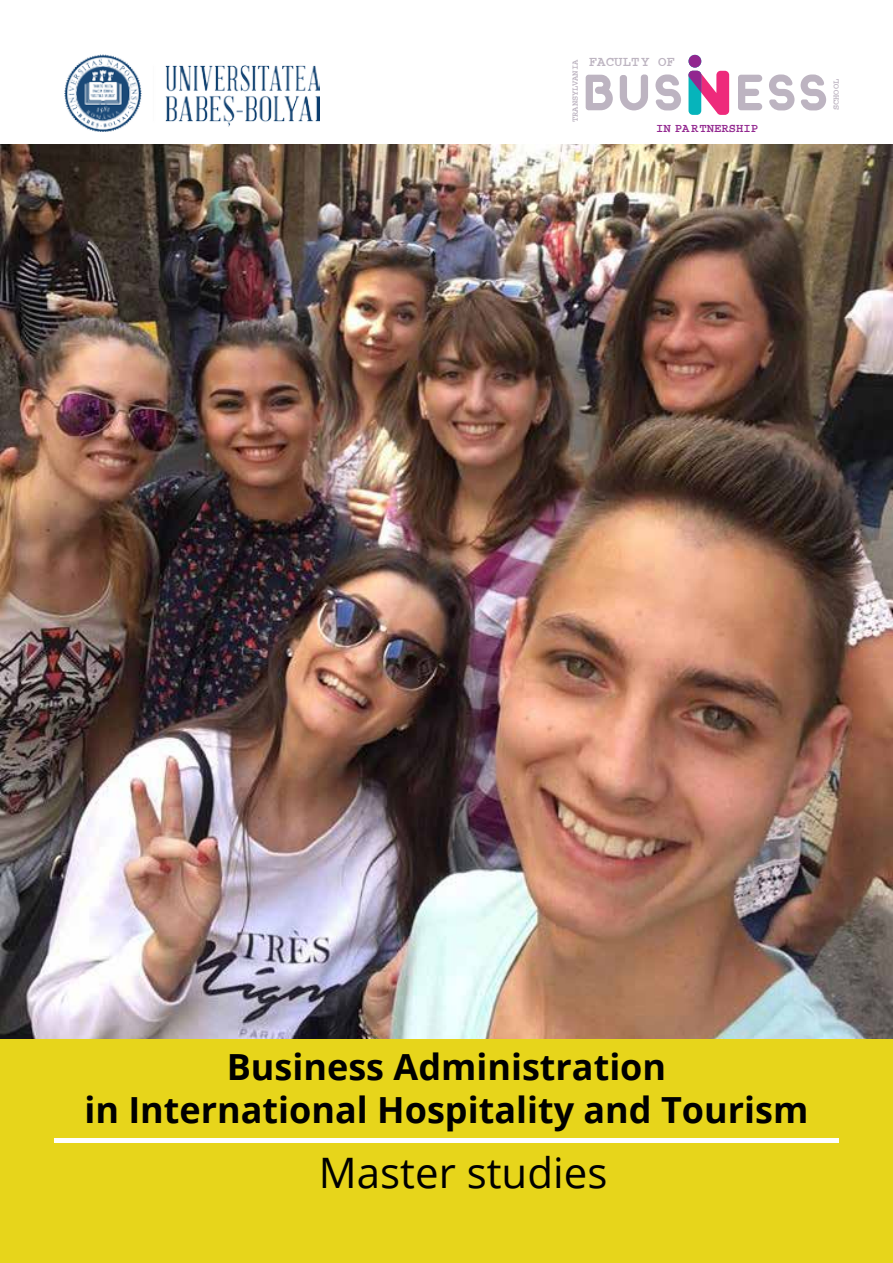
<style>
.page{position:relative;width:893px;height:1263px;background:#fff}
.page>*{position:absolute;margin:0;border:0;box-sizing:border-box;transform-origin:0 0}
.t1{font:42px "Open Sans";color:#000}
.t2{font:700 36px/43.2px "Open Sans";color:#000;text-align:center}
.t3{font:13.95px "Courier";color:#bdb4c1}
.t4{font:12.15px "Courier";color:#92278f}
.t5{font:8.85px "Courier";color:#bdb4c1}
</style>
<div class="page">
<img style="left:0;top:145px;width:893px;height:895px">
<div style="left:0;top:1040px;width:893px;height:223px;background:#e7d51b"></div>
<svg style="left:620px;top:75px;width:28px;height:35px"></svg>
<svg style="left:655px;top:74px;width:26px;height:36px"></svg>
<svg style="left:769px;top:74px;width:57px;height:36px"></svg>
<svg style="left:586px;top:75px;width:27px;height:35px"></svg>
<svg style="left:738px;top:75px;width:24px;height:35px"></svg>
<div style="left:688px;top:55px;width:13px;height:13px;background:#92278f;border-radius:50%"></div>
<svg style="left:688px;top:71px;width:41px;height:44px"></svg>
<img style="left:64px;top:54px;width:255px;height:78px">
<hr style="left:54px;top:1138px;width:785px;height:4px;background:#fff">
<p class="t5" style="left:571px;top:122px;width:64px;rotate:-90deg">TRANSYLVANIA</p>
<p class="t3" style="left:589px;top:54px;width:88px">FACULTY OF</p>
<p class="t4" style="left:656px;top:123px;width:103px">IN PARTNERSHIP</p>
<p class="t5" style="left:832px;top:110px;width:33px;rotate:-90deg">SCHOOL</p>
<p class="t2" style="left:84px;top:1044px;width:725px">Business Administration<br>in International Hospitality and Tourism</p>
<p class="t1" style="left:319px;top:1144px;width:290px">Master studies</p>
</div>
